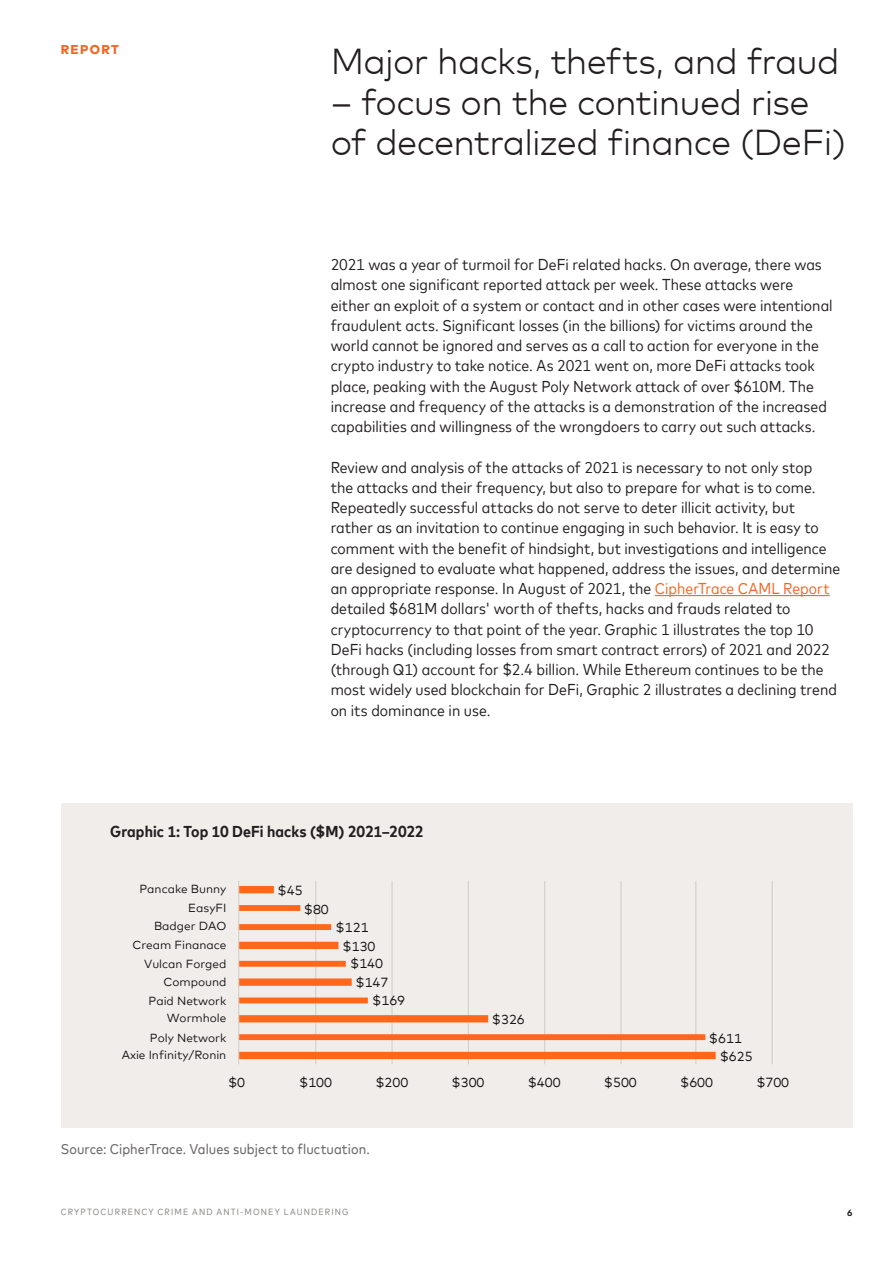
<style>
.page{position:relative;width:893px;height:1263px;background:#fff}
.page>*{position:absolute;margin:0;border:0;box-sizing:border-box;transform-origin:0 0}
.t1{font:300 36px/40.5px "Mark Offc For MC";letter-spacing:-.02em;color:#231f20}
.t2{font:15.75px/20.2px "Mark For MC Nrw";letter-spacing:.005em;color:#231f20}
.t3{font:700 15.75px "Mark For MC Nrw";letter-spacing:.005em;color:#231f20}
.t4{font:14.25px "Mark For MC Nrw";letter-spacing:.005em;color:#6b6968}
.t5{font:13.2px "Mark Offc For MC";color:#141413}
.t6{font:800 12.75px "Mark Offc For MC";letter-spacing:.1em;color:#f26522}
.t7{font:11.7px "Mark Offc For MC";color:#141413}
.t8{font:9px "Mark For MC Nrw";letter-spacing:.13em;color:#8d8b89}
.t9{font:700 9px "Mark Offc For MC";color:#231f20}
.s1{color:#f26522}
</style>
<div class="page">
<hr style="left:655px;top:595px;width:175px;height:1px;background:#f26522">
<div style="left:61px;top:803px;width:791px;height:324px;background:#f0edeb"></div>
<hr style="left:315px;top:881px;width:1px;height:183px;background:#d3cfc8">
<hr style="left:391px;top:881px;width:2px;height:183px;background:#d3cfc8">
<hr style="left:468px;top:881px;width:1px;height:183px;background:#d3cfc8">
<hr style="left:544px;top:881px;width:1px;height:183px;background:#d3cfc8">
<hr style="left:620px;top:881px;width:1px;height:183px;background:#d3cfc8">
<hr style="left:695px;top:881px;width:1px;height:183px;background:#d3cfc8">
<hr style="left:772px;top:881px;width:1px;height:183px;background:#d3cfc8">
<svg style="left:239px;top:886px;width:477px;height:173px"></svg>
<hr style="left:238px;top:881px;width:1px;height:183px;background:#d3cfc8">
<p class="t6" style="left:61px;top:40px;width:60px">REPORT</p>
<h1 class="t1" style="left:331px;top:38px;width:510px">Major hacks, thefts, and fraud</h1>
<h1 class="t1" style="left:331px;top:79px;width:517px">– focus on the continued rise of decentralized finance (DeFi)</h1>
<p class="t2" style="left:331px;top:253px;width:503px">2021 was a year of turmoil for DeFi related hacks. On average, there was almost one significant reported attack per week. These attacks were either an exploit of a system or contact and in other cases were intentional fraudulent acts. Significant losses (in the billions) for victims around the world cannot be ignored and serves as a call to action for everyone in the crypto industry to take notice. As 2021 went on, more DeFi attacks took place, peaking with the August Poly Network attack of over $610M. The increase and frequency of the attacks is a demonstration of the increased capabilities and willingness of the wrongdoers to carry out such attacks.</p>
<p class="t2" style="left:331px;top:456px;width:511px">Review and analysis of the attacks of 2021 is necessary to not only stop<br>the attacks and their frequency, but also to prepare for what is to come.<br>Repeatedly successful attacks do not serve to deter illicit activity, but rather as an invitation to continue engaging in such behavior. It is easy to comment with the benefit of hindsight, but investigations and intelligence are designed to evaluate what happened, address the issues, and determine an appropriate response. In August of 2021, the <span class="s1">CipherTrace CAML Report </span>detailed $681M dollars' worth of thefts, hacks and frauds related to cryptocurrency to that point of the year. Graphic 1 illustrates the top 10<br>DeFi hacks (including losses from smart contract errors) of 2021 and 2022 (through Q1) account for $2.4 billion. While Ethereum continues to be the most widely used blockchain for DeFi, Graphic 2 illustrates a declining trend on its dominance in use.</p>
<p class="t3" style="left:110px;top:820px;width:315px">Graphic 1: Top 10 DeFi hacks ($M) 2021–2022</p>
<p class="t7" style="left:140px;top:880px;width:88px">Pancake Bunny</p>
<p class="t5" style="left:278px;top:880px;width:27px">$45</p>
<p class="t7" style="left:188px;top:899px;width:40px">EasyFI</p>
<p class="t5" style="left:304px;top:899px;width:27px">$80</p>
<p class="t7" style="left:154px;top:917px;width:74px">Badger DAO</p>
<p class="t5" style="left:336px;top:917px;width:35px">$121</p>
<p class="t7" style="left:132px;top:936px;width:95px">Cream Finanace</p>
<p class="t5" style="left:342px;top:936px;width:35px">$130</p>
<p class="t7" style="left:144px;top:955px;width:84px">Vulcan Forged</p>
<p class="t5" style="left:350px;top:954px;width:35px">$140</p>
<p class="t7" style="left:163px;top:973px;width:64px">Compound</p>
<p class="t5" style="left:355px;top:973px;width:35px">$147</p>
<p class="t7" style="left:149px;top:992px;width:79px">Paid Network</p>
<p class="t5" style="left:372px;top:990px;width:35px">$169</p>
<p class="t7" style="left:167px;top:1009px;width:61px">Wormhole</p>
<p class="t5" style="left:492px;top:1009px;width:35px">$326</p>
<p class="t7" style="left:150px;top:1029px;width:78px">Poly Network</p>
<p class="t5" style="left:709px;top:1028px;width:35px">$611</p>
<p class="t7" style="left:122px;top:1046px;width:106px">Axie Infinity/Ronin</p>
<p class="t5" style="left:720px;top:1046px;width:35px">$625</p>
<p class="t5" style="left:228px;top:1072px;width:19px">$0</p>
<p class="t5" style="left:299px;top:1072px;width:34px">$100</p>
<p class="t5" style="left:375px;top:1072px;width:34px">$200</p>
<p class="t5" style="left:452px;top:1072px;width:34px">$300</p>
<p class="t5" style="left:528px;top:1072px;width:34px">$400</p>
<p class="t5" style="left:604px;top:1072px;width:34px">$500</p>
<p class="t5" style="left:680px;top:1072px;width:34px">$600</p>
<p class="t5" style="left:756px;top:1072px;width:34px">$700</p>
<p class="t4" style="left:61px;top:1139px;width:310px">Source: CipherTrace. Values subject to fluctuation.</p>
<p class="t8" style="left:61px;top:1205px;width:289px">CRYPTOCURRENCY CRIME AND ANTI-MONEY LAUNDERING</p>
<p class="t9" style="left:847px;top:1206px;width:7px">6</p>
</div>
